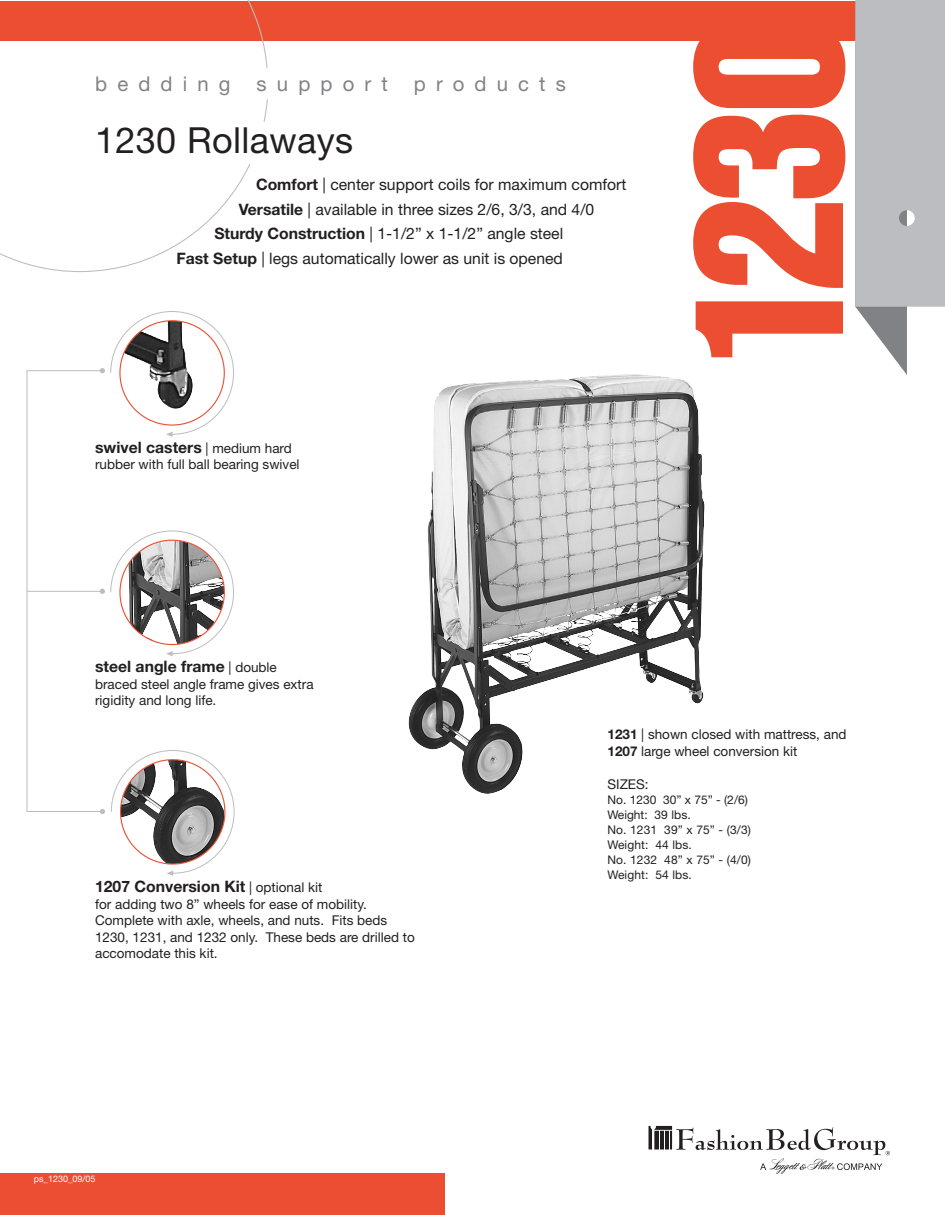
<style>
.page{position:relative;width:945px;height:1215px;background:#fff}
.page>*{position:absolute;margin:0;border:0;box-sizing:border-box;transform-origin:0 0}
.t1{font:187.5px "Helvetica Inserat";color:#ec4e32}
.t2{font:36px "Helvetica Neue";letter-spacing:.01em;color:#231f20}
.t3{font:20.25px "Helvetica Neue";letter-spacing:.5em;color:#808285}
.t4{font:15.75px "Helvetica Neue";color:#231f20}
.t5{font:700 15.75px "Helvetica Neue";color:#231f20}
.t6{font:13.5px/16.5px "Helvetica Neue";color:#231f20}
.t7{font:12px/15px "Helvetica Neue";letter-spacing:.01em;color:#231f20}
.t8{font:9px "Helvetica Neue";color:#fff}
.s1{font-weight:700}
.s2{font-weight:400;font-size:13.5px}
</style>
<div class="page">
<div style="left:0;top:1px;width:945px;height:39px;background:#ec4e32"></div>
<div style="left:0;top:1174px;width:445px;height:41px;background:#ec4e32"></div>
<div style="left:27px;top:370px;width:74px;height:442px;border:1px solid #bcbdc0"></div>
<svg style="left:100px;top:809px;width:5px;height:5px"></svg>
<svg style="left:100px;top:311px;width:134px;height:126px"></svg>
<hr style="left:27px;top:591px;width:73px;height:1px;background:#bcbdc0">
<svg style="left:100px;top:530px;width:134px;height:126px"></svg>
<svg style="left:111px;top:750px;width:124px;height:126px"></svg>
<img style="left:408px;top:374px;width:297px;height:420px">
<svg style="left:246px;top:0;width:22px;height:68px"></svg>
<svg style="left:0;top:99px;width:268px;height:173px"></svg>
<svg style="left:855px;top:0;width:90px;height:375px;background:#c1c2c5"></svg>
<div style="left:648px;top:1125px;width:25px;height:25px;background:#231f20"></div>
<svg style="left:651px;top:1125px;width:239px;height:49px"></svg>
<h3 class="t3" style="left:95px;top:76px;width:137px">bedding</h3>
<h3 class="t3" style="left:257px;top:76px;width:133px">support</h3>
<h3 class="t3" style="left:414px;top:76px;width:154px">products</h3>
<h2 class="t2" style="left:95px;top:128px;width:260px">1230 Rollaways</h2>
<p class="t4" style="left:256px;top:179px;width:372px"><span class="s1">Comfort</span> | center support coils for maximum comfort</p>
<p class="t4" style="left:239px;top:203px;width:357px"><span class="s1">Versatile</span> | available in three sizes 2/6, 3/3, and 4/0</p>
<p class="t4" style="left:214px;top:228px;width:350px"><span class="s1">Sturdy Construction</span> | 1-1/2” x 1-1/2” angle steel</p>
<p class="t4" style="left:176px;top:253px;width:388px"><span class="s1">Fast Setup</span> | legs automatically lower as unit is opened</p>
<p class="t5" style="left:95px;top:441px;width:198px">swivel casters <span class="s2">| medium hard</span></p>
<p class="t6" style="left:95px;top:457px;width:206px">rubber with full ball bearing swivel</p>
<h1 class="t1" style="left:693px;top:367px;width:348px;rotate:-90deg">1230</h1>
<p class="t5" style="left:95px;top:661px;width:183px">steel angle frame <span class="s2">| double</span></p>
<p class="t6" style="left:95px;top:677px;width:220px">braced steel angle frame gives extra rigidity and long life.</p>
<p class="t5" style="left:95px;top:881px;width:229px">1207 Conversion Kit <span class="s2">| optional kit</span></p>
<p class="t6" style="left:95px;top:897px;width:321px">for adding two 8” wheels for ease of mobility.<br>Complete with axle, wheels, and nuts. Fits beds 1230, 1231, and 1232 only. These beds are drilled to accomodate this kit.</p>
<p class="t8" style="left:34px;top:1176px;width:63px">ps_1230_09/05</p>
<p class="t6" style="left:608px;top:727px;width:241px"><span class="s1">1231</span> | shown closed with mattress, and<br><span class="s1">1207</span> large wheel conversion kit</p>
<p class="t6" style="left:608px;top:777px;width:43px">SIZES:</p>
<p class="t7" style="left:608px;top:793px;width:145px">No. 1230 30” x 75” - (2/6)<br>Weight: 39 lbs.<br>No. 1231 39” x 75” - (3/3)<br>Weight: 44 lbs.<br>No. 1232 48” x 75” - (4/0)<br>Weight: 54 lbs.</p>
</div>
